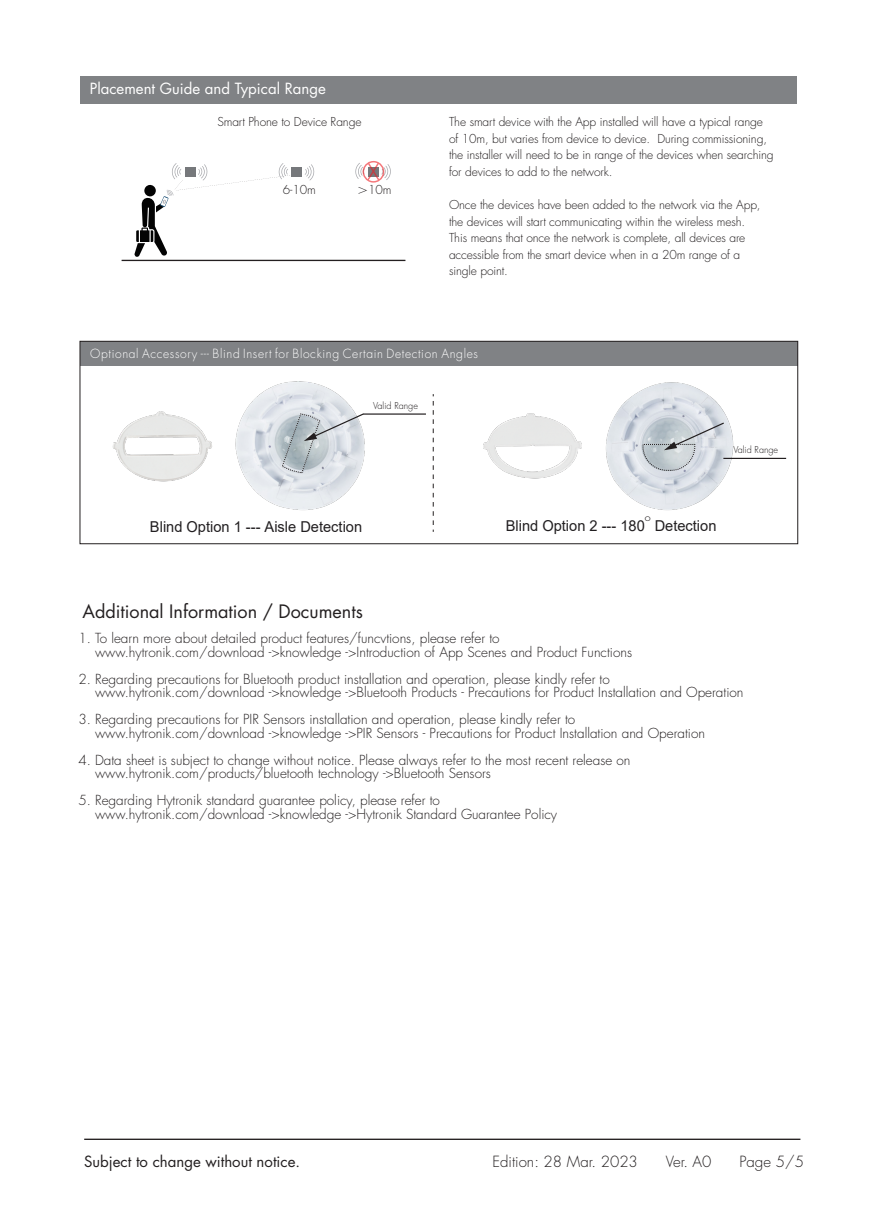
<style>
.page{position:relative;width:878px;height:1212px;background:#fff}
.page>*{position:absolute;margin:0;border:0;box-sizing:border-box;transform-origin:0 0}
.t1{font:18px "Futura Std";color:#231f20}
.t2{font:15px "Arial";color:#211e20}
.t3{font:300 15px "Futura Std";color:#231f20}
.t4{font:15px "Futura Std";color:#fff}
.t5{font:15px "Futura Std";color:#231f20}
.t6{font:300 13.5px/13.5px "Futura Std";color:#231f20}
.t7{font:300 12.3px "Futura Std";letter-spacing:.055em;color:#fff}
.t8{font:300 12px/16.5px "Futura Std";letter-spacing:-.01em;color:#231f20}
.t9{font:300 9.3px "Futura Std";color:#231f20}
.t10{font:6.15px "Futura Std";color:#231f20;scale:1.11 1}
.s1{font-family:"Adobe Song Std"}
</style>
<div class="page">
<div style="left:80px;top:341px;width:717px;height:24px;background:#808285"></div>
<svg style="left:433px;top:394px;width:1px;height:138px"></svg>
<img style="left:112px;top:411px;width:100px;height:71px">
<img style="left:483px;top:413px;width:99px;height:66px">
<img style="left:606px;top:382px;width:136px;height:129px">
<img style="left:235px;top:381px;width:124px;height:129px">
<svg style="left:281px;top:412px;width:84px;height:62px;background:#c6cdd2"></svg>
<hr style="left:363px;top:413px;width:63px;height:2px;background:#231f20">
<hr style="left:723px;top:458px;width:63px;height:1px;background:#231f20">
<svg style="left:642px;top:421px;width:83px;height:50px;background:#c4cbd0"></svg>
<div style="left:81px;top:76px;width:716px;height:28px;background:#808285"></div>
<div style="left:292px;top:167px;width:10px;height:10px;background:#76787b"></div>
<svg style="left:305px;top:164px;width:10px;height:16px"></svg>
<svg style="left:355px;top:161px;width:36px;height:22px"></svg>
<hr style="left:122px;top:260px;width:283px;height:1px;background:#231f20">
<svg style="left:134px;top:163px;width:158px;height:94px"></svg>
<hr style="left:84px;top:1138px;width:716px;height:2px;background:#231f20">
<div style="left:80px;top:341px;width:718px;height:203px;border:1px solid #231f20"></div>
<p class="t4" style="left:90px;top:79px;width:238px">Placement Guide and Typical Range</p>
<p class="t8" style="left:217px;top:114px;width:146px">Smart Phone to Device Range</p>
<p class="t8" style="left:283px;top:182px;width:34px">6-10m</p>
<p class="t8" style="left:356px;top:182px;width:37px"><span class="s1">＞</span>10m</p>
<p class="t8" style="left:449px;top:114px;width:326px">The smart device with the App installed will have a typical range of 10m, but varies from device to device. During commissioning, the installer will need to be in range of the devices when searching for devices to add to the network.</p>
<p class="t8" style="left:449px;top:197px;width:313px">Once the devices have been added to the network via the App, the devices will start communicating within the wireless mesh.<br>This means that once the network is complete, all devices are accessible from the smart device when in a 20m range of a single point.</p>
<p class="t7" style="left:90px;top:346px;width:389px">Optional Accessory --- Blind Insert for Blocking Certain Detection Angles</p>
<p class="t9" style="left:373px;top:400px;width:46px">Valid Range</p>
<p class="t9" style="left:733px;top:444px;width:46px">Valid Range</p>
<p class="t10" style="left:644px;top:514px;width:7px">O</p>
<p class="t2" style="left:150px;top:517px;width:214px">Blind Option 1 --- Aisle Detection</p>
<p class="t2" style="left:505px;top:515px;width:140px">Blind Option 2 --- 180</p>
<p class="t2" style="left:654px;top:515px;width:63px">Detection</p>
<h1 class="t1" style="left:82px;top:600px;width:282px">Additional Information / Documents</h1>
<p class="t6" style="left:95px;top:632px;width:538px;text-indent:-17px">1. To learn more about detailed product features/funcvtions, please refer to www.hytronik.com/download -&gt;knowledge -&gt;Introduction of App Scenes and Product Functions</p>
<p class="t6" style="left:95px;top:672px;width:650px;text-indent:-17px">2. Regarding precautions for Bluetooth product installation and operation, please kindly refer to www.hytronik.com/download -&gt;knowledge -&gt;Bluetooth Products - Precautions for Product Installation and Operation</p>
<p class="t6" style="left:95px;top:713px;width:611px;text-indent:-17px">3. Regarding precautions for PIR Sensors installation and operation, please kindly refer to www.hytronik.com/download -&gt;knowledge -&gt;PIR Sensors - Precautions for Product Installation and Operation</p>
<p class="t6" style="left:95px;top:753px;width:537px;text-indent:-17px">4. Data sheet is subject to change without notice. Please always refer to the most recent release on www.hytronik.com/products/bluetooth technology -&gt;Bluetooth Sensors</p>
<p class="t6" style="left:95px;top:794px;width:463px;text-indent:-17px">5. Regarding Hytronik standard guarantee policy, please refer to www.hytronik.com/download -&gt;knowledge -&gt;Hytronik Standard Guarantee Policy</p>
<p class="t5" style="left:84px;top:1152px;width:217px">Subject to change without notice.</p>
<p class="t3" style="left:492px;top:1152px;width:147px">Edition: 28 Mar. 2023</p>
<p class="t3" style="left:666px;top:1152px;width:47px">Ver. A0</p>
<p class="t3" style="left:739px;top:1152px;width:66px">Page 5/5</p>
</div>
